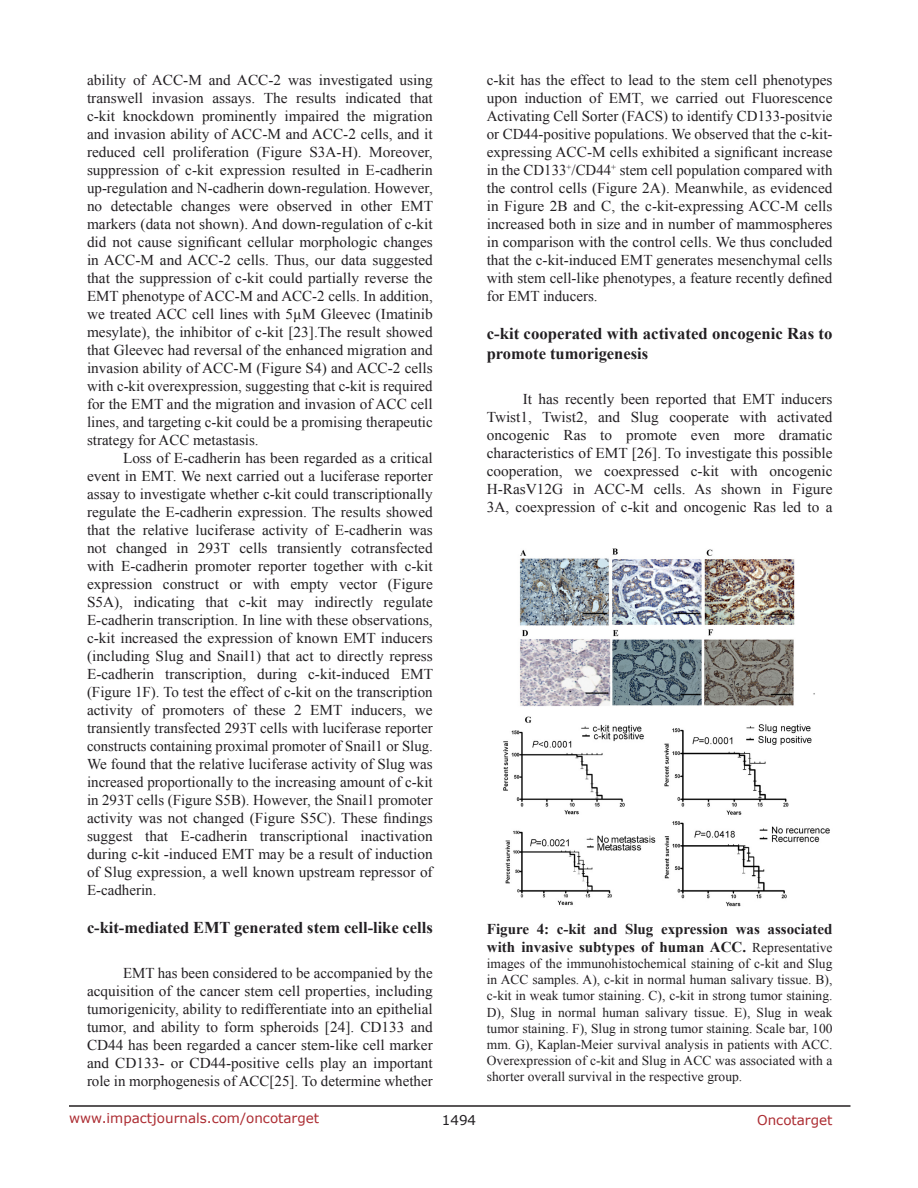
<style>
.page{position:relative;width:918px;height:1188px;background:#fff}
.page>*{position:absolute;margin:0;border:0;box-sizing:border-box;transform-origin:0 0}
.SubHeading{font:700 16.5px/19.8px "Times New Roman";color:#221f22}
.BodyText{font:15px/18px "Times New Roman";color:#221f22;text-align:justify}
.FigureText{font:700 15px/18px "Times New Roman";color:#221f22}
.FigureText-2{font:13.5px/16.2px "Times New Roman";color:#221f22;text-align:justify}
.t1{font:13.5px "Verdana";color:#ac2b31}
.t2{font:13.5px "Verdana";color:#221f22}
.s1{font-weight:400;font-size:13.5px}
</style>
<div class="page">
<hr style="left:69px;top:1105px;width:781px;height:2px;background:#231f20">
<img style="left:503px;top:548px;width:327px;height:359px">
<p class="BodyText" style="left:87px;top:71px;width:348px">ability of ACC-M and ACC-2 was investigated using transwell invasion assays. The results indicated that c-kit knockdown prominently impaired the migration and invasion ability of ACC-M and ACC-2 cells, and it reduced cell proliferation (Figure S3A-H). Moreover, suppression of c-kit expression resulted in E-cadherin up-regulation and N-cadherin down-regulation. However, no detectable changes were observed in other EMT markers (data not shown). And down-regulation of c-kit did not cause significant cellular morphologic changes in ACC-M and ACC-2 cells. Thus, our data suggested that the suppression of c-kit could partially reverse the EMT phenotype of ACC-M and ACC-2 cells. In addition, we treated ACC cell lines with 5µM Gleevec (Imatinib mesylate), the inhibitor of c-kit [23].The result showed that Gleevec had reversal of the enhanced migration and invasion ability of ACC-M (Figure S4) and ACC-2 cells with c-kit overexpression, suggesting that c-kit is required for the EMT and the migration and invasion of ACC cell lines, and targeting c-kit could be a promising therapeutic strategy for ACC metastasis.</p>
<p class="BodyText" style="left:87px;top:449px;width:348px;text-indent:36px">Loss of E-cadherin has been regarded as a critical event in EMT. We next carried out a luciferase reporter assay to investigate whether c-kit could transcriptionally regulate the E-cadherin expression. The results showed that the relative luciferase activity of E-cadherin was not changed in 293T cells transiently cotransfected with E-cadherin promoter reporter together with c-kit expression construct or with empty vector (Figure S5A), indicating that c-kit may indirectly regulate E-cadherin transcription. In line with these observations, c-kit increased the expression of known EMT inducers (including Slug and Snail1) that act to directly repress E-cadherin transcription, during c-kit-induced EMT (Figure 1F). To test the effect of c-kit on the transcription activity of promoters of these 2 EMT inducers, we transiently transfected 293T cells with luciferase reporter constructs containing proximal promoter of Snail1 or Slug.<br>We found that the relative luciferase activity of Slug was increased proportionally to the increasing amount of c-kit in 293T cells (Figure S5B). However, the Snail1 promoter activity was not changed (Figure S5C). These findings suggest that E-cadherin transcriptional inactivation during c-kit -induced EMT may be a result of induction of Slug expression, a well known upstream repressor of E-cadherin.</p>
<p class="SubHeading" style="left:87px;top:917px;width:347px">c-kit-mediated EMT generated stem cell-like cells</p>
<p class="BodyText" style="left:87px;top:964px;width:347px;text-indent:36px">EMT has been considered to be accompanied by the acquisition of the cancer stem cell properties, including tumorigenicity, ability to redifferentiate into an epithelial tumor, and ability to form spheroids [24]. CD133 and CD44 has been regarded a cancer stem-like cell marker and CD133- or CD44-positive cells play an important role in morphogenesis of ACC[25]. To determine whether</p>
<p class="BodyText" style="left:487px;top:71px;width:347px">c-kit has the effect to lead to the stem cell phenotypes upon induction of EMT, we carried out Fluorescence Activating Cell Sorter (FACS) to identify CD133-positvie or CD44-positive populations. We observed that the c-kit&shy;expressing ACC-M cells exhibited a significant increase in the CD133<sup>+</sup>/CD44<sup>+</sup> stem cell population compared with the control cells (Figure 2A). Meanwhile, as evidenced in Figure 2B and C, the c-kit-expressing ACC-M cells increased both in size and in number of mammospheres in comparison with the control cells. We thus concluded that the c-kit-induced EMT generates mesenchymal cells with stem cell-like phenotypes, a feature recently defined for EMT inducers.</p>
<p class="SubHeading" style="left:487px;top:323px;width:347px">c-kit cooperated with activated oncogenic Ras to promote tumorigenesis</p>
<p class="BodyText" style="left:487px;top:390px;width:347px;text-indent:36px">It has recently been reported that EMT inducers Twist1, Twist2, and Slug cooperate with activated oncogenic Ras to promote even more dramatic characteristics of EMT [26]. To investigate this possible cooperation, we coexpressed c-kit with oncogenic H-RasV12G in ACC-M cells. As shown in Figure 3A, coexpression of c-kit and oncogenic Ras led to a</p>
<p class="FigureText" style="left:487px;top:919px;width:347px">Figure 4: c-kit and Slug expression was associated with invasive subtypes of human ACC. <span class="s1">Representative</span></p>
<p class="FigureText-2" style="left:487px;top:955px;width:347px">images of the immunohistochemical staining of c-kit and Slug in ACC samples. A), c-kit in normal human salivary tissue. B), c-kit in weak tumor staining. C), c-kit in strong tumor staining.<br>D), Slug in normal human salivary tissue. E), Slug in weak tumor staining. F), Slug in strong tumor staining. Scale bar, 100 mm. G), Kaplan-Meier survival analysis in patients with ACC.<br>Overexpression of c-kit and Slug in ACC was associated with a shorter overall survival in the respective group.</p>
<p class="t1" style="left:69px;top:1109px;width:252px">www.impactjournals.com/oncotarget</p>
<p class="t2" style="left:442px;top:1111px;width:36px">1494</p>
<p class="t1" style="left:757px;top:1111px;width:77px">Oncotarget</p>
</div>
